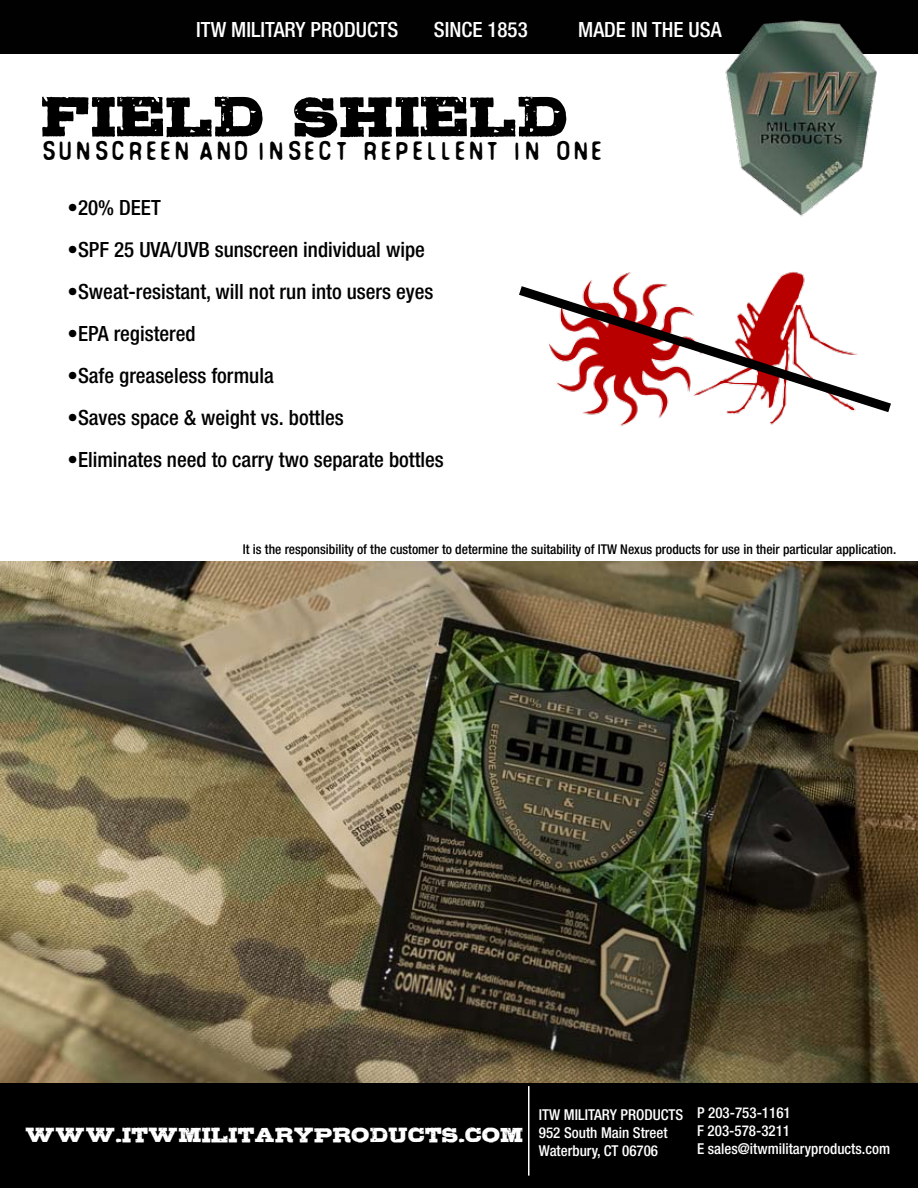
<style>
.page{position:relative;width:918px;height:1188px;background:#fff}
.page>*{position:absolute;margin:0;border:0;box-sizing:border-box;transform-origin:0 0}
.t1{font:75px "Gipsiero";color:#000}
.t2{font:36px "You Can Make Your Own Font";color:#010101}
.t3{font:27px "Gipsiero";color:#fff}
.t4{font:500 condensed 21px "Helvetica Neue LT Std";color:#000}
.t5{font:500 condensed 21px "Helvetica Neue LT Std";color:#fff}
.t6{font:500 condensed 15px/18px "Helvetica Neue LT Std";color:#fff}
.t7{font:500 condensed 13.5px "Helvetica Neue LT Std";color:#000}
</style>
<div class="page">
<div style="left:0;top:1080px;width:918px;height:108px;background:#000"></div>
<div style="left:0;top:0;width:918px;height:54px;background:#010101"></div>
<hr style="left:528px;top:1086px;width:2px;height:90px;background:#fff">
<img style="left:617px;top:271px;width:188px;height:155px">
<svg style="left:519px;top:279px;width:372px;height:140px"></svg>
<img style="left:725px;top:20px;width:152px;height:197px">
<img style="left:0;top:561px;width:918px;height:521px">
<p class="t5" style="left:196px;top:17px;width:204px">ITW MILITARY PRODUCTS</p>
<p class="t5" style="left:434px;top:17px;width:95px">SINCE 1853</p>
<p class="t5" style="left:578px;top:17px;width:145px">MADE IN THE USA</p>
<h1 class="t1" style="left:42px;top:67px;width:529px">field shield</h1>
<h2 class="t2" style="left:40px;top:126px;width:566px">Sunscreen and Insect Repellent in ONE</h2>
<p class="t4" style="left:68px;top:195px;width:95px">•20% DEET</p>
<p class="t4" style="left:68px;top:237px;width:359px">•SPF 25 UVA/UVB sunscreen individual wipe</p>
<p class="t4" style="left:68px;top:279px;width:367px">•Sweat-resistant, will not run into users eyes</p>
<p class="t4" style="left:68px;top:321px;width:130px">•EPA registered</p>
<p class="t4" style="left:68px;top:363px;width:208px">•Safe greaseless formula</p>
<p class="t4" style="left:68px;top:405px;width:278px">•Saves space &amp; weight vs. bottles</p>
<p class="t4" style="left:68px;top:447px;width:378px">•Eliminates need to carry two separate bottles</p>
<p class="t7" style="left:243px;top:541px;width:655px">It is the responsibility of the customer to determine the suitability of ITW Nexus products for use in their particular application.</p>
<p class="t3" style="left:26px;top:1117px;width:500px">www.itwmilitaryproducts.com</p>
<p class="t6" style="left:539px;top:1106px;width:146px">ITW MILITARY PRODUCTS<br>952 South Main Street<br>Waterbury, CT 06706</p>
<p class="t6" style="left:697px;top:1104px;width:195px">P 203-753-1161<br>F 203-578-3211<br>E sales@itwmilitaryproducts.com</p>
</div>
